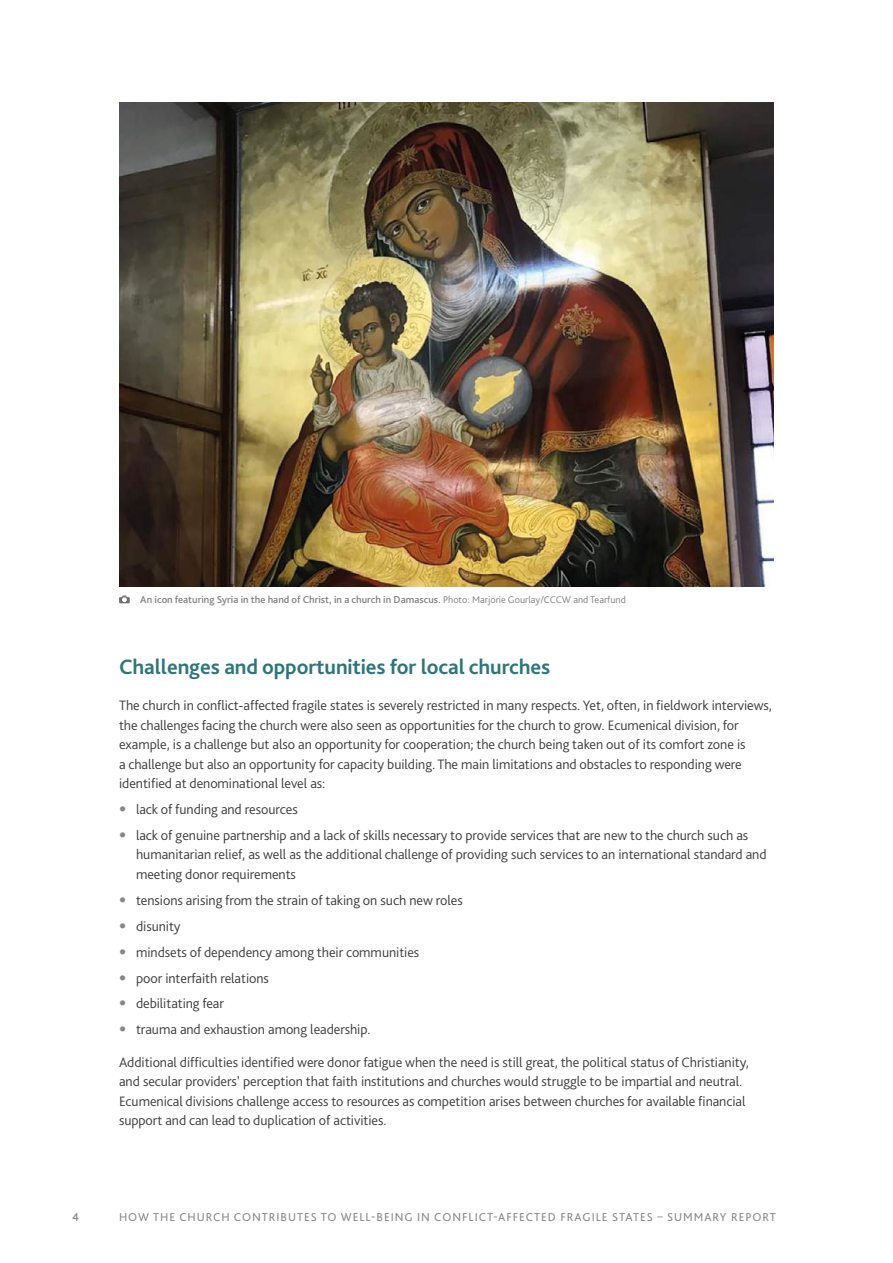
<style>
.page{position:relative;width:893px;height:1263px;background:#fff}
.page>*{position:absolute;margin:0;border:0;box-sizing:border-box;transform-origin:0 0}
.t1{font:700 21.75px "Bliss Pro";letter-spacing:-.005em;color:#2e767a}
.t2{font:300 14.25px/19.5px "Bliss Pro";letter-spacing:-.005em;color:#3c3c3b}
.t3{font:12px "Bliss Pro";letter-spacing:.08em;color:#878787}
.t4{font:500 12px "Bliss Pro";color:#878787}
.t5{font:500 10.5px "Bliss Pro";color:#818080}
.s1{font-weight:300;font-size:10.2px}
.s2{font-family:"Trade Gothic Bold Cond Twenty";font-weight:400;color:#878787}
</style>
<div class="page">
<img style="left:119px;top:102px;width:655px;height:485px">
<svg style="left:119px;top:596px;width:11px;height:7px"></svg>
<p class="t5" style="left:140px;top:593px;width:487px">An icon featuring Syria in the hand of Christ, in a church in Damascus. <span class="s1">Photo: Marjorie Gourlay/CCCW and Tearfund</span></p>
<h1 class="t1" style="left:119px;top:653px;width:433px">Challenges and opportunities for local churches</h1>
<p class="t2" style="left:119px;top:695px;width:654px">The church in conflict-affected fragile states is severely restricted in many respects. Yet, often, in fieldwork interviews, the challenges facing the church were also seen as opportunities for the church to grow. Ecumenical division, for example, is a challenge but also an opportunity for cooperation; the church being taken out of its comfort zone is<br>a challenge but also an opportunity for capacity building. The main limitations and obstacles to responding were identified at denominational level as:</p>
<p class="t2" style="left:119px;top:799px;width:180px"><span class="s2">•</span> lack of funding and resources</p>
<p class="t2" style="left:136px;top:825px;width:632px;text-indent:-17px"><span class="s2">•</span> lack of genuine partnership and a lack of skills necessary to provide services that are new to the church such as humanitarian relief, as well as the additional challenge of providing such services to an international standard and meeting donor requirements</p>
<p class="t2" style="left:119px;top:890px;width:345px"><span class="s2">•</span> tensions arising from the strain of taking on such new roles</p>
<p class="t2" style="left:119px;top:916px;width:63px"><span class="s2">•</span> disunity</p>
<p class="t2" style="left:119px;top:942px;width:302px"><span class="s2">•</span> mindsets of dependency among their communities</p>
<p class="t2" style="left:119px;top:968px;width:151px"><span class="s2">•</span> poor interfaith relations</p>
<p class="t2" style="left:119px;top:993px;width:106px"><span class="s2">•</span> debilitating fear</p>
<p class="t2" style="left:119px;top:1019px;width:253px"><span class="s2">•</span> trauma and exhaustion among leadership.</p>
<p class="t2" style="left:119px;top:1052px;width:631px">Additional difficulties identified were donor fatigue when the need is still great, the political status of Christianity, and secular providers’ perception that faith institutions and churches would struggle to be impartial and neutral.<br>Ecumenical divisions challenge access to resources as competition arises between churches for available financial support and can lead to duplication of activities.</p>
<p class="t4" style="left:72px;top:1209px;width:8px">4</p>
<p class="t3" style="left:119px;top:1209px;width:658px">HOW THE CHURCH CONTRIBUTES TO WELL-BEING IN CONFLICT-AFFECTED FRAGILE STATES – SUMMARY REPORT</p>
</div>
